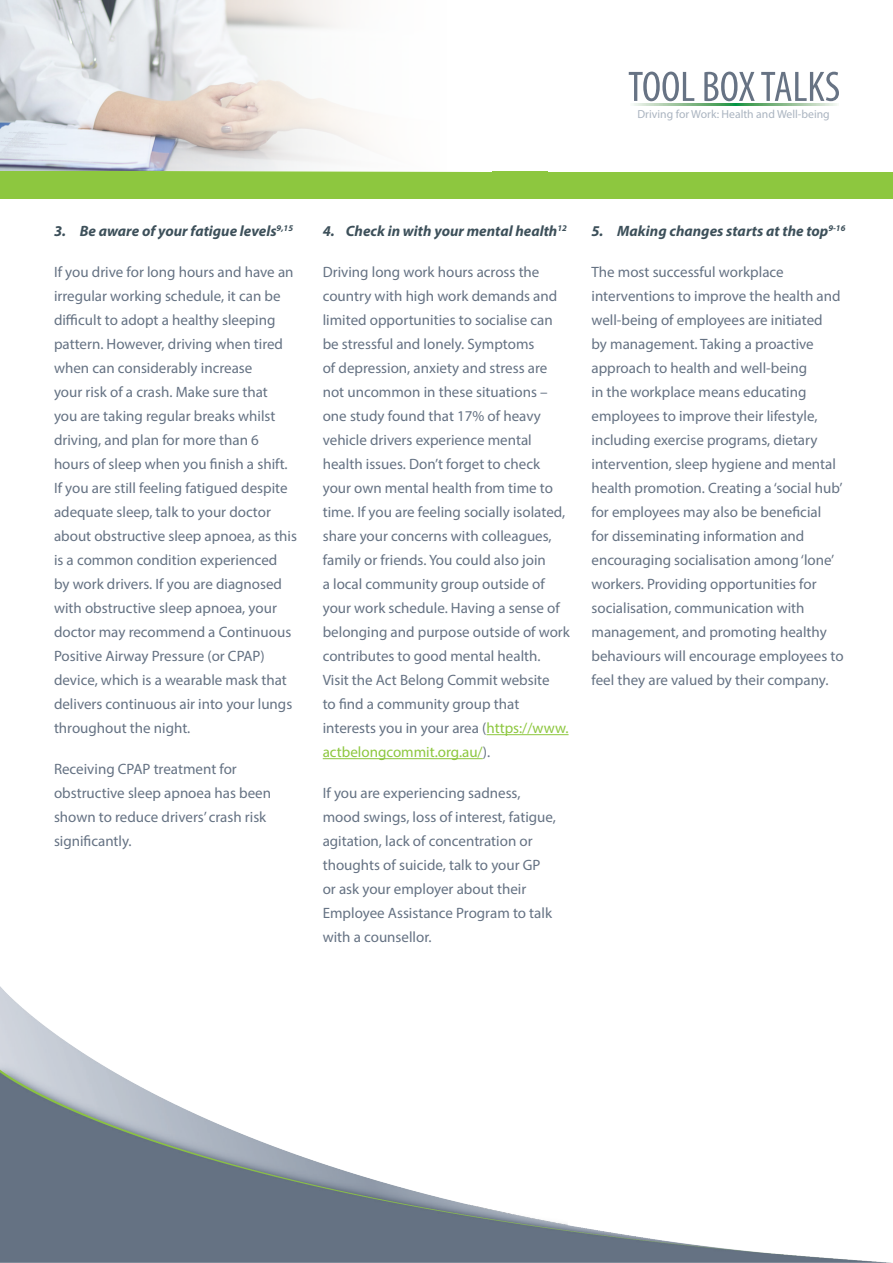
<style>
.page{position:relative;width:893px;height:1263px;background:#fff}
.page>*{position:absolute;margin:0;border:0;box-sizing:border-box;transform-origin:0 0}
.Body_Copy_Extra_Spac{font:15px/24px "Myriad Pro";color:#657283}
.Body_Copy_Extra_Spac-2{font:italic 700 15px "Myriad Pro";color:#3d505a}
.t1{font:11.7px "Myriad Pro";color:#aab4c0}
.s1{color:#8dc73f}
</style>
<div class="page">
<img style="left:0;top:986px;width:891px;height:277px">
<svg style="left:0;top:0;width:548px;height:172px"></svg>
<div style="left:244px;top:0;width:259px;height:172px;background:#fff"></div>
<div style="left:0;top:172px;width:893px;height:27px;background:#8dc73f"></div>
<svg style="left:154px;top:0;width:310px;height:172px"></svg>
<svg style="left:629px;top:72px;width:65px;height:29px"></svg>
<svg style="left:704px;top:72px;width:51px;height:29px"></svg>
<svg style="left:761px;top:72px;width:78px;height:29px"></svg>
<svg style="left:634px;top:104px;width:203px;height:1px"></svg>
<hr style="left:486px;top:734px;width:83px;height:1px;background:#8dc73f">
<hr style="left:323px;top:758px;width:160px;height:1px;background:#8dc73f">
<p class="t1" style="left:637px;top:107px;width:194px">Driving for Work: Health and Well-being</p>
<p class="Body_Copy_Extra_Spac-2" style="left:54px;top:221px;width:241px">3. Be aware of your fatigue levels<sup>9,15</sup></p>
<p class="Body_Copy_Extra_Spac" style="left:54px;top:260px;width:245px">If you drive for long hours and have an irregular working schedule, it can be difficult to adopt a healthy sleeping pattern. However, driving when tired when can considerably increase<br>your risk of a crash. Make sure that<br>you are taking regular breaks whilst driving, and plan for more than 6 hours of sleep when you finish a shift.<br>If you are still feeling fatigued despite adequate sleep, talk to your doctor about obstructive sleep apnoea, as this is a common condition experienced<br>by work drivers. If you are diagnosed with obstructive sleep apnoea, your doctor may recommend a Continuous Positive Airway Pressure (or CPAP) device, which is a wearable mask that delivers continuous air into your lungs throughout the night.</p>
<p class="Body_Copy_Extra_Spac" style="left:54px;top:757px;width:219px">Receiving CPAP treatment for obstructive sleep apnoea has been shown to reduce drivers’ crash risk significantly.</p>
<p class="Body_Copy_Extra_Spac-2" style="left:323px;top:221px;width:246px">4. Check in with your mental health<sup>12</sup></p>
<p class="Body_Copy_Extra_Spac" style="left:323px;top:260px;width:249px">Driving long work hours across the country with high work demands and limited opportunities to socialise can be stressful and lonely. Symptoms<br>of depression, anxiety and stress are not uncommon in these situations – one study found that 17% of heavy vehicle drivers experience mental health issues. Don’t forget to check your own mental health from time to time. If you are feeling socially isolated, share your concerns with colleagues, family or friends. You could also join<br>a local community group outside of your work schedule. Having a sense of belonging and purpose outside of work contributes to good mental health.<br>Visit the Act Belong Commit website<br>to find a community group that interests you in your area (<span class="s1">https://www. actbelongcommit.org.au/</span>).</p>
<p class="Body_Copy_Extra_Spac" style="left:323px;top:781px;width:235px">If you are experiencing sadness, mood swings, loss of interest, fatigue, agitation, lack of concentration or thoughts of suicide, talk to your GP or ask your employer about their Employee Assistance Program to talk with a counsellor.</p>
<p class="Body_Copy_Extra_Spac-2" style="left:591px;top:221px;width:255px">5. Making changes starts at the top<sup>9-16</sup></p>
<p class="Body_Copy_Extra_Spac" style="left:591px;top:260px;width:254px">The most successful workplace interventions to improve the health and well-being of employees are initiated<br>by management. Taking a proactive approach to health and well-being<br>in the workplace means educating employees to improve their lifestyle, including exercise programs, dietary intervention, sleep hygiene and mental health promotion. Creating a ‘social hub’ for employees may also be beneficial<br>for disseminating information and encouraging socialisation among ‘lone’ workers. Providing opportunities for socialisation, communication with management, and promoting healthy behaviours will encourage employees to feel they are valued by their company.</p>
</div>
